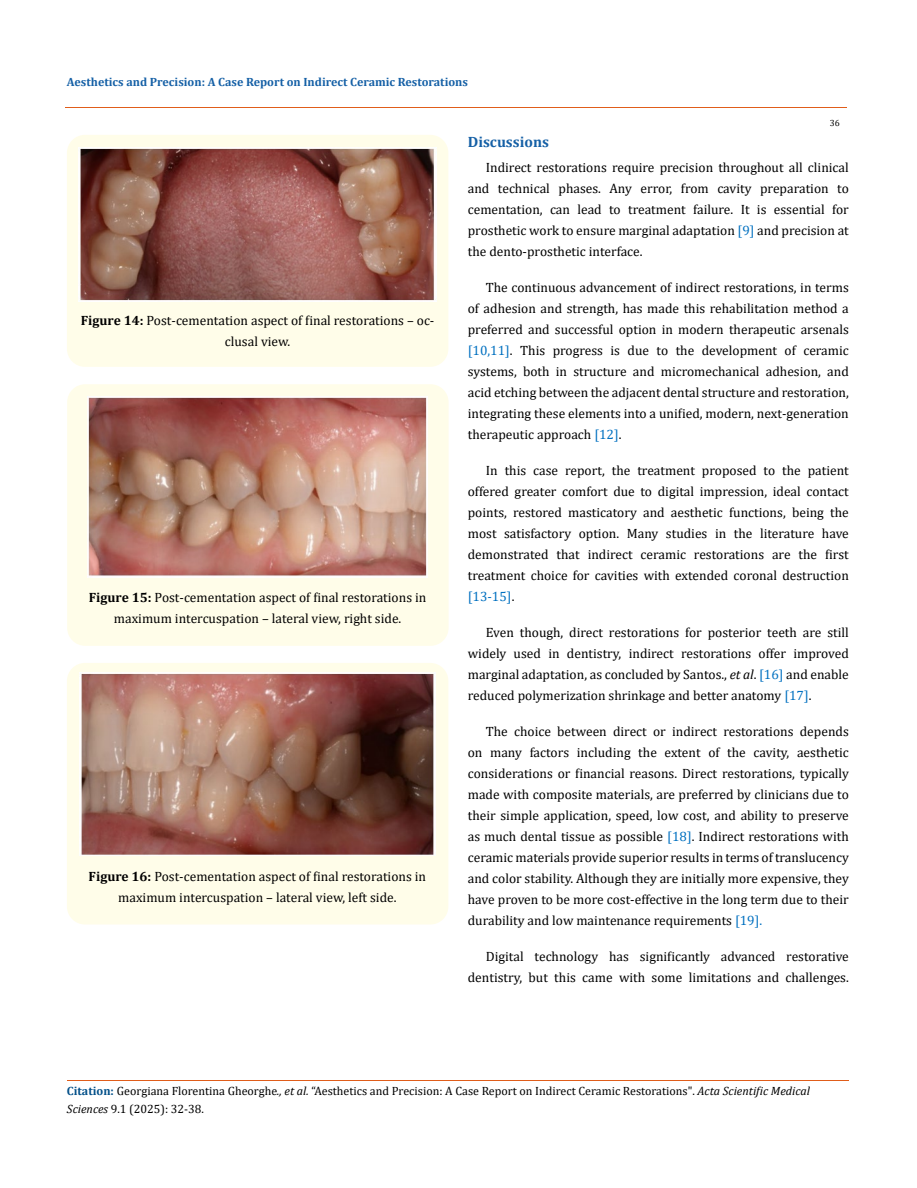
<style>
.page{position:relative;width:917px;height:1188px;background:#fff}
.page>*{position:absolute;margin:0;border:0;box-sizing:border-box;transform-origin:0 0}
.t1{font:700 15px "Cambria";color:#1560a6}
.t2{font:13.5px/21px "Cambria";color:#000;text-align:justify}
.t3{font:12px/18px "Cambria";color:#000}
.t4{font:700 12px "Cambria";color:#1560a6}
.t5{font:9px "Cambria";color:#000}
.s1{font-weight:700}
.s2{color:#0070c0}
.s3{font-style:italic}
.s4{font-weight:700;color:#035089}
</style>
<div class="page">
<div style="left:67px;top:135px;width:381px;height:232px;background:#fffde9;border-radius:18px"></div>
<img style="left:78px;top:148px;width:359px;height:154px">
<div style="left:67px;top:384px;width:381px;height:262px;background:#fffde9;border-radius:18px"></div>
<img style="left:88px;top:397px;width:339px;height:180px">
<div style="left:67px;top:663px;width:381px;height:262px;background:#fffde9;border-radius:18px"></div>
<img style="left:80px;top:673px;width:355px;height:182px">
<hr style="left:65px;top:108px;width:782px;height:1px;background:#e05d1a">
<hr style="left:67px;top:1080px;width:781px;height:1px;background:#e05d1a">
<p class="t4" style="left:67px;top:73px;width:402px">Aesthetics and Precision: A Case Report on Indirect Ceramic Restorations</p>
<p class="t5" style="left:829px;top:118px;width:11px">36</p>
<p class="t2" style="left:81px;top:310px;width:355px;text-align:center"><span class="s1">Figure 14:</span> Post-cementation aspect of final restorations – oc&shy;clusal view.</p>
<p class="t2" style="left:89px;top:587px;width:339px;text-align:center"><span class="s1">Figure 15:</span> Post-cementation aspect of final restorations in maximum intercuspation – lateral view, right side.</p>
<p class="t2" style="left:89px;top:866px;width:339px;text-align:center"><span class="s1">Figure 16:</span> Post-cementation aspect of final restorations in maximum intercuspation – lateral view, left side.</p>
<p class="t1" style="left:468px;top:131px;width:83px">Discussions</p>
<p class="t2" style="left:468px;top:157px;width:382px;text-indent:18px">Indirect restorations require precision throughout all clinical and technical phases. Any error, from cavity preparation to cementation, can lead to treatment failure. It is essential for prosthetic work to ensure marginal adaptation <span class="s2">[9]</span> and precision at the dento-prosthetic interface.</p>
<p class="t2" style="left:468px;top:277px;width:382px;text-indent:18px">The continuous advancement of indirect restorations, in terms of adhesion and strength, has made this rehabilitation method a preferred and successful option in modern therapeutic arsenals <span class="s2">[10,11]</span>. This progress is due to the development of ceramic systems, both in structure and micromechanical adhesion, and acid etching between the adjacent dental structure and restoration, integrating these elements into a unified, modern, next-generation therapeutic approach <span class="s2">[12]</span>.</p>
<p class="t2" style="left:468px;top:460px;width:382px;text-indent:18px">In this case report, the treatment proposed to the patient offered greater comfort due to digital impression, ideal contact points, restored masticatory and aesthetic functions, being the most satisfactory option. Many studies in the literature have demonstrated that indirect ceramic restorations are the first treatment choice for cavities with extended coronal destruction <span class="s2">[13-15]</span>.</p>
<p class="t2" style="left:468px;top:622px;width:382px;text-indent:18px">Even though, direct restorations for posterior teeth are still widely used in dentistry, indirect restorations offer improved marginal adaptation, as concluded by Santos., <span class="s3">et al</span>. <span class="s2">[16]</span> and enable reduced polymerization shrinkage and better anatomy <span class="s2">[17]</span>.</p>
<p class="t2" style="left:468px;top:721px;width:382px;text-indent:18px">The choice between direct or indirect restorations depends on many factors including the extent of the cavity, aesthetic considerations or financial reasons. Direct restorations, typically made with composite materials, are preferred by clinicians due to their simple application, speed, low cost, and ability to preserve as much dental tissue as possible <span class="s2">[18]</span>. Indirect restorations with ceramic materials provide superior results in terms of translucency and color stability. Although they are initially more expensive, they have proven to be more cost-effective in the long term due to their durability and low maintenance requirements <span class="s2">[19].</span></p>
<p class="t2" style="left:468px;top:946px;width:382px;text-align:right">Digital technology has significantly advanced restorative dentistry, but this came with some limitations and challenges.</p>
<p class="t3" style="left:67px;top:1082px;width:744px"><span class="s4">Citation:</span> Georgiana Florentina Gheorghe<span class="s3">., et al.</span> “Aesthetics and Precision: A Case Report on Indirect Ceramic Restorations". <span class="s3">Acta Scientific Medical<br>Sciences</span> 9.1 (2025): 32-38.</p>
</div>
